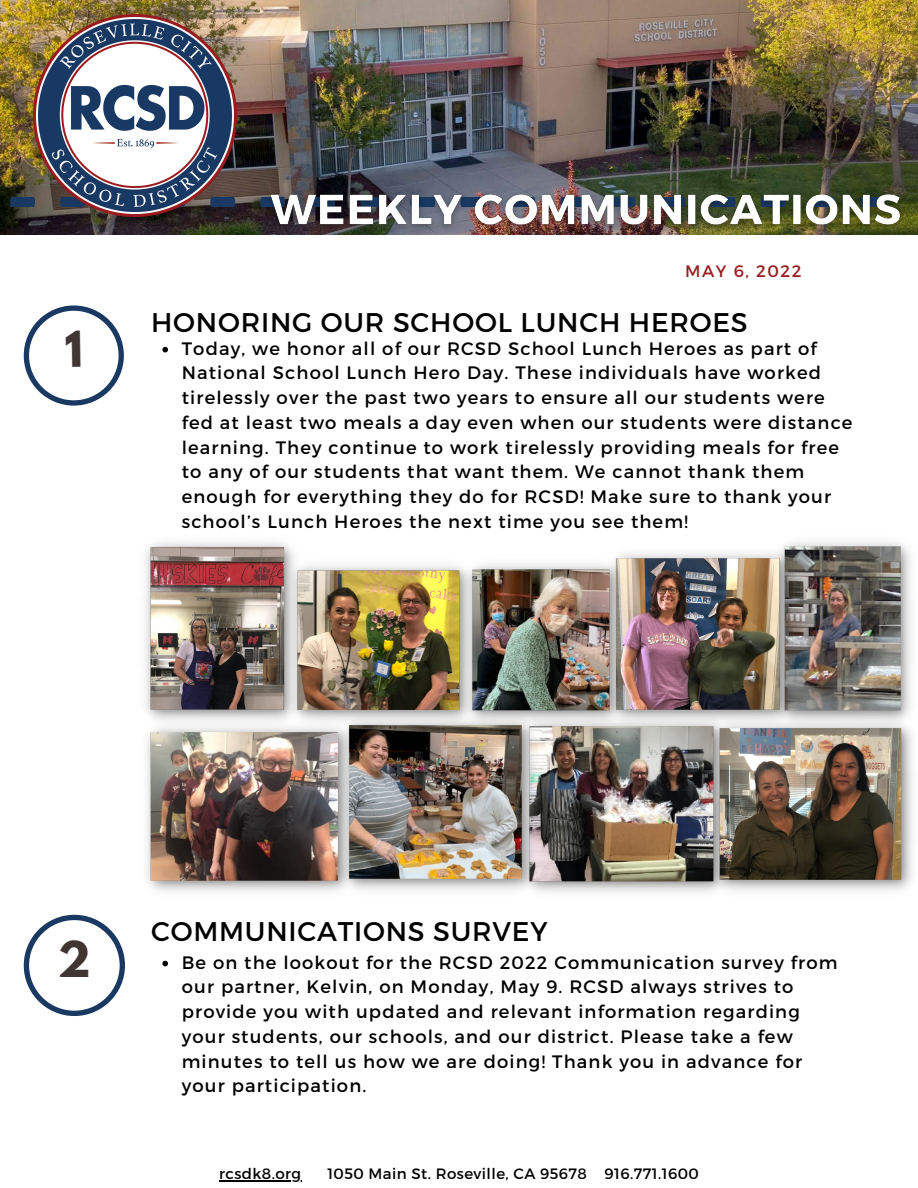
<style>
.page{position:relative;width:918px;height:1188px;background:#fff}
.page>*{position:absolute;margin:0;border:0;box-sizing:border-box;transform-origin:0 0}
.t1{font:700 43.65px "League Spartan";color:#413534}
.t2{font:27px "Montserrat";letter-spacing:.03em;color:#000}
.t3{font:18px/24.8px "Montserrat";letter-spacing:.065em;color:#000}
.t4{font:16.65px "Montserrat";letter-spacing:.09em;color:#991c20}
.t5{font:15px "Montserrat";letter-spacing:.03em;color:#000}
</style>
<div class="page">
<img style="left:0;top:0;width:918px;height:234px">
<svg style="left:10px;top:197px;width:24px;height:9px"></svg>
<svg style="left:24px;top:915px;width:101px;height:101px"></svg>
<img style="left:34px;top:14px;width:202px;height:203px">
<img style="left:145px;top:542px;width:149px;height:175px">
<img style="left:793px;top:542px;width:118px;height:171px">
<img style="left:147px;top:717px;width:187px;height:175px">
<img style="left:542px;top:730px;width:163px;height:163px">
<img style="left:623px;top:543px;width:177px;height:187px">
<img style="left:285px;top:556px;width:172px;height:174px">
<img style="left:334px;top:711px;width:208px;height:181px">
<img style="left:457px;top:555px;width:172px;height:175px">
<img style="left:705px;top:713px;width:208px;height:179px">
<img style="left:259px;top:172px;width:653px;height:63px">
<svg style="left:162px;top:347px;width:6px;height:5px"></svg>
<hr style="left:219px;top:1180px;width:83px;height:1px;background:#000">
<svg style="left:162px;top:961px;width:6px;height:5px"></svg>
<svg style="left:24px;top:306px;width:100px;height:100px"></svg>
<p class="t4" style="left:685px;top:260px;width:118px">MAY 6, 2022</p>
<p class="t2" style="left:151px;top:305px;width:598px">HONORING OUR SCHOOL LUNCH HEROES</p>
<p class="t3" style="left:182px;top:335px;width:672px">Today, we honor all of our RCSD School Lunch Heroes as part of National School Lunch Hero Day. These individuals have worked tirelessly over the past two years to ensure all our students were fed at least two meals a day even when our students were distance learning. They continue to work tirelessly providing meals for free to any of our students that want them. We cannot thank them enough for everything they do for RCSD! Make sure to thank your school’s Lunch Heroes the next time you see them!</p>
<p class="t1" style="left:58px;top:938px;width:34px">2</p>
<p class="t2" style="left:151px;top:914px;width:398px">COMMUNICATIONS SURVEY</p>
<p class="t3" style="left:182px;top:949px;width:657px">Be on the lookout for the RCSD 2022 Communication survey from our partner, Kelvin, on Monday, May 9. RCSD always strives to provide you with updated and relevant information regarding your students, our schools, and our district. Please take a few minutes to tell us how we are doing! Thank you in advance for your participation.</p>
<p class="t5" style="left:219px;top:1164px;width:84px">rcsdk8.org</p>
<p class="t5" style="left:327px;top:1164px;width:373px">1050 Main St. Roseville, CA 95678 916.771.1600</p>
</div>
